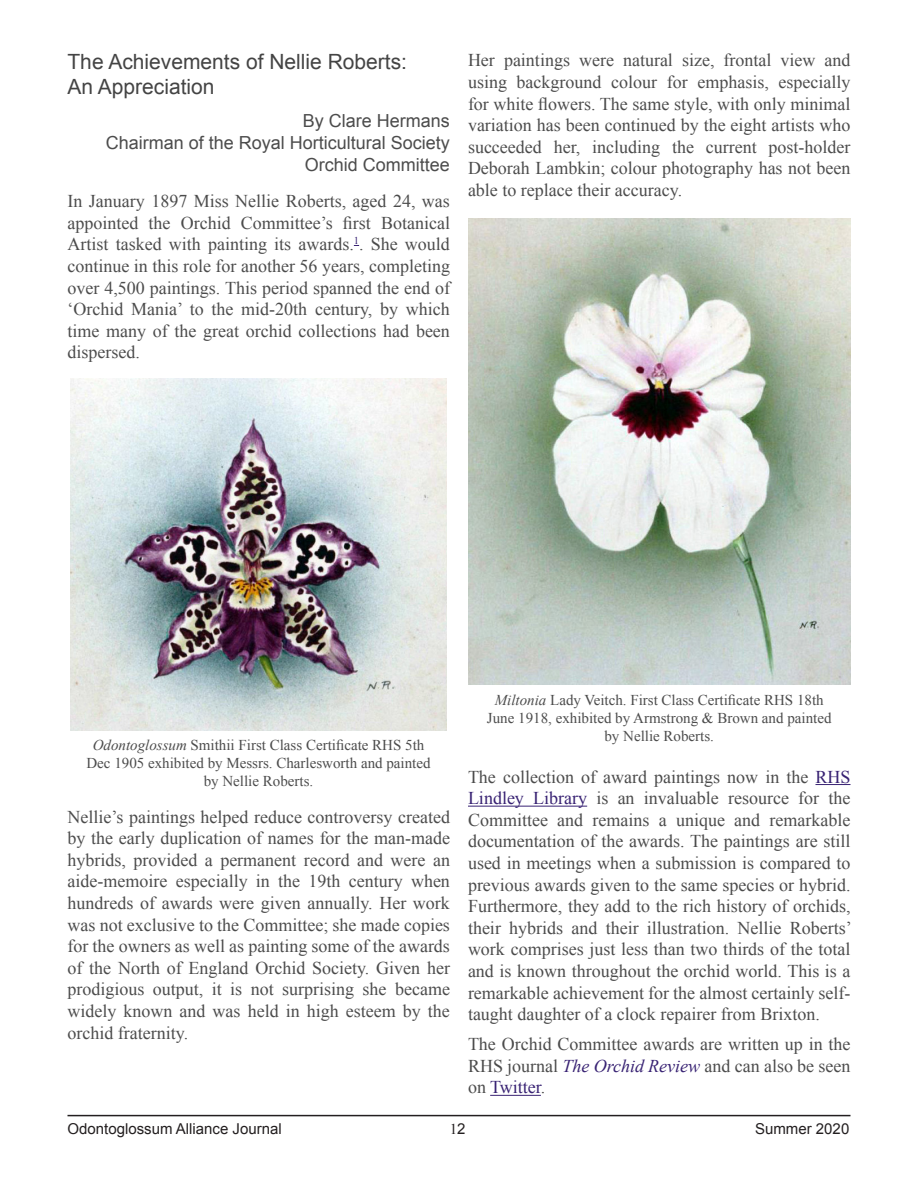
<style>
.page{position:relative;width:918px;height:1188px;background:#fff}
.page>*{position:absolute;margin:0;border:0;box-sizing:border-box;transform-origin:0 0}
.heading_2{font:21px/25.2px "Arial";color:#444}
.t1{font:18px/21.6px "Times New Roman";color:#4c4c4c;text-align:justify}
.t2{font:18px/21.6px "Arial";color:#4c4c4c;text-align:right}
.t3{font:15px/18px "Times New Roman";color:#4c4c4c;text-align:center}
.t4{font:15px "Arial";color:#231f20}
.t5{font:15px "Times New Roman";color:#231f20}
.s1{font-style:italic}
.s2{color:#382273}
.s3{font-style:italic;color:#382273}
.s4{font-family:"Arial"}
</style>
<div class="page">
<hr style="left:68px;top:1115px;width:782px;height:1px;background:#231f20">
<img style="left:70px;top:378px;width:377px;height:352px">
<hr style="left:815px;top:784px;width:36px;height:1px;background:#382273">
<hr style="left:468px;top:806px;width:119px;height:1px;background:#382273">
<hr style="left:490px;top:1095px;width:51px;height:1px;background:#382273">
<img style="left:468px;top:218px;width:382px;height:467px">
<p class="heading_2" style="left:68px;top:50px;width:341px">The Achievements of Nellie Roberts:<br>An Appreciation</p>
<p class="t2" style="left:106px;top:110px;width:346px">By Clare Hermans<br>Chairman of the Royal Horticultural Society<br>Orchid Committee</p>
<p class="t1" style="left:68px;top:190px;width:384px">In January 1897 Miss Nellie Roberts, aged 24, was appointed the Orchid Committee’s first Botanical Artist tasked with painting its awards.<sup>1</sup>. She would continue in this role for another 56 years, completing over 4,500 paintings. This period spanned the end of ‘Orchid Mania’ to the mid-20th century, by which time many of the great orchid collections had been dispersed.</p>
<p class="t1" style="left:468px;top:49px;width:384px">Her paintings were natural size, frontal view and using background colour for emphasis, especially for white flowers. The same style, with only minimal variation has been continued by the eight artists who succeeded her, including the current post-holder Deborah Lambkin; colour photography has not been able to replace their accuracy.</p>
<p class="t3" style="left:86px;top:736px;width:346px"><span class="s1">Odontoglossum</span> Smithii First Class Certificate RHS 5th<br>Dec 1905 exhibited by Messrs. Charlesworth and painted by Nellie Roberts.</p>
<p class="t1" style="left:68px;top:805px;width:384px">Nellie’s paintings helped reduce controversy created by the early duplication of names for the man-made hybrids, provided a permanent record and were an aide-memoire especially in the 19th century when hundreds of awards were given annually. Her work was not exclusive to the Committee; she made copies for the owners as well as painting some of the awards of the North of England Orchid Society. Given her prodigious output, it is not surprising she became widely known and was held in high esteem by the orchid fraternity.</p>
<p class="t3" style="left:487px;top:691px;width:346px"><span class="s1">Miltonia</span> Lady Veitch. First Class Certificate RHS 18th<br>June 1918, exhibited by Armstrong &amp; Brown and painted by Nellie Roberts.</p>
<p class="t1" style="left:468px;top:765px;width:385px">The collection of award paintings now in the <span class="s2">RHS Lindley Library</span> is an invaluable resource for the Committee and remains a unique and remarkable documentation of the awards. The paintings are still used in meetings when a submission is compared to previous awards given to the same species or hybrid.<br>Furthermore, they add to the rich history of orchids, their hybrids and their illustration. Nellie Roberts’ work comprises just less than two thirds of the total and is known throughout the orchid world. This is a remarkable achievement for the almost certainly self&shy;taught daughter of a clock repairer from Brixton.</p>
<p class="t1" style="left:468px;top:1033px;width:384px">The Orchid Committee awards are written up in the RHS journal <span class="s3">The Orchid Review</span> and can also be seen on <span class="s2">Twitter</span>.</p>
<p class="t4" style="left:68px;top:1119px;width:216px">Odontoglossum Alliance Journal</p>
<p class="t5" style="left:450px;top:1119px;width:17px">1<span class="s4">2</span></p>
<p class="t4" style="left:755px;top:1119px;width:96px">Summer 2020</p>
</div>
